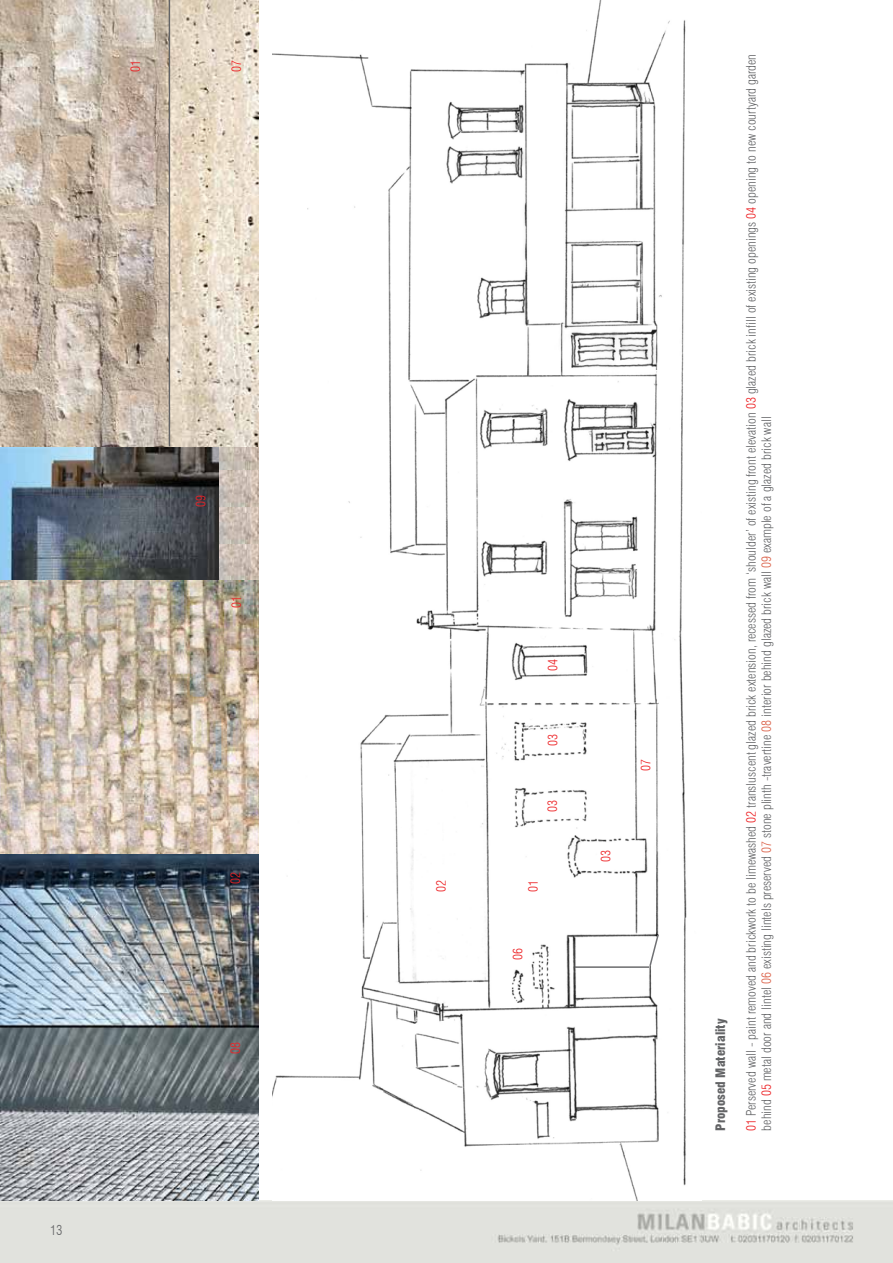
<style>
.page{position:relative;width:893px;height:1263px;background:#fff}
.page>*{position:absolute;margin:0;border:0;box-sizing:border-box;transform-origin:0 0}
.t1{font:300 condensed 13.5px "Swiss 721 BT";color:#636466}
.t2{font:300 condensed 12.9px/15.5px "Swiss 721 BT";color:#636466}
.t3{font:300 condensed 12.9px "Swiss 721 BT";color:#ed2124}
.t4{font:900 condensed 12.9px "Swiss 721 BT";color:#636466}
.s1{color:#ed2124}
.s2{color:#db634b}
</style>
<div class="page">
<img style="left:0;top:1200px;width:893px;height:63px">
<img style="left:273px;top:0;width:414px;height:1200px">
<img style="left:0;top:446px;width:259px;height:754px">
<img style="left:170px;top:0;width:89px;height:446px">
<img style="left:0;top:0;width:169px;height:446px">
<hr style="left:575px;top:966px;width:74px;height:2px;background:#636466">
<hr style="left:169px;top:0;width:1px;height:446px;background:#636466">
<div style="left:598px;top:938px;width:64px;height:28px;background:#fff"></div>
<div style="left:586px;top:974px;width:50px;height:20px;background:#fff"></div>
<svg style="left:648px;top:933px;width:12px;height:35px"></svg>
<p class="t3" style="left:128px;top:72px;width:13px;rotate:-90deg">01</p>
<p class="t3" style="left:229px;top:72px;width:13px;rotate:-90deg">07</p>
<p class="t1" style="left:50px;top:1222px;width:14px">13</p>
<p class="t3" style="left:193px;top:507px;width:13px;rotate:-90deg">09</p>
<p class="t3" style="left:229px;top:608px;width:13px;rotate:-90deg">01</p>
<p class="t3" style="left:228px;top:884px;width:13px;rotate:-90deg">02</p>
<p class="t3" style="left:228px;top:1054px;width:13px;rotate:-90deg">08</p>
<p class="t3" style="left:545px;top:671px;width:13px;rotate:-90deg">04</p>
<p class="t3" style="left:545px;top:746px;width:13px;rotate:-90deg">03</p>
<p class="t3" style="left:545px;top:812px;width:13px;rotate:-90deg">03</p>
<p class="t3" style="left:433px;top:892px;width:13px;rotate:-90deg">02</p>
<p class="t3" style="left:525px;top:892px;width:13px;rotate:-90deg">01</p>
<p class="t3" style="left:510px;top:959px;width:13px;rotate:-90deg">06</p>
<p class="t3" style="left:638px;top:771px;width:13px;rotate:-90deg">07</p>
<p class="t3" style="left:598px;top:862px;width:13px;rotate:-90deg">03</p>
<p class="t4" style="left:713px;top:1131px;width:113px;rotate:-90deg">Proposed Materiality</p>
<p class="t2" style="left:743px;top:1131px;width:1078px;rotate:-90deg"><span class="s1">01</span> Perserved wall - paint removed and brickwork to be limewashed <span class="s1">02</span> transluscent glazed brick extension, recessed from ‘shoulder’ of existing front elevation <span class="s1">03</span> glazed brick infill of existing openings <span class="s1">04</span> opening to new courtyard garden behind <span class="s1">05</span> metal door and lintel <span class="s2">06</span> existing lintels preserved <span class="s2">07</span> stone plinth -travertine <span class="s2">08</span> interior behind glazed brick wall <span class="s2">09</span> example of a glazed brick wall</p>
</div>
